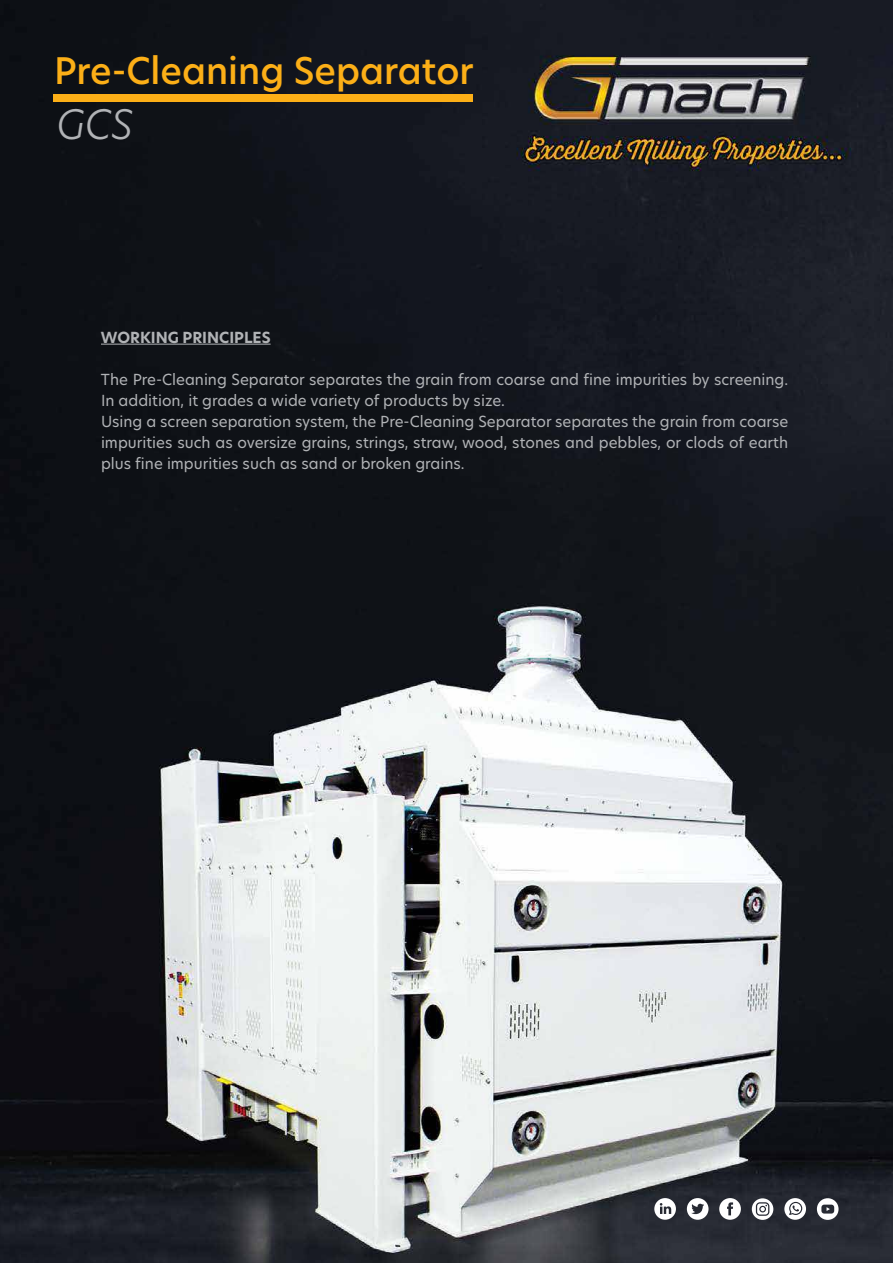
<style>
.page{position:relative;width:893px;height:1263px;background:#fff}
.page>*{position:absolute;margin:0;border:0;box-sizing:border-box;transform-origin:0 0}
.t1{font:italic 300 39.75px "Hero New";color:#b1b3b6}
.t2{font:500 36px "Hero New";color:#fcaf17}
.t3{font:15px/21px "Hero New";color:#b1b3b6}
.t4{font:700 15px "Hero New";color:#b1b3b6}
</style>
<div class="page">
<img style="left:0;top:0;width:893px;height:1263px">
<svg style="left:687px;top:1198px;width:21px;height:22px"></svg>
<svg style="left:719px;top:1198px;width:22px;height:22px"></svg>
<svg style="left:784px;top:1198px;width:22px;height:22px"></svg>
<svg style="left:817px;top:1198px;width:21px;height:22px"></svg>
<svg style="left:752px;top:1198px;width:21px;height:22px"></svg>
<svg style="left:654px;top:1198px;width:22px;height:22px"></svg>
<hr style="left:101px;top:344px;width:170px;height:1px;background:#b1b3b6">
<div style="left:53px;top:95px;width:420px;height:7px;background:#fcaf17"></div>
<h2 class="t2" style="left:54px;top:46px;width:421px">Pre-Cleaning Separator</h2>
<h1 class="t1" style="left:56px;top:97px;width:79px">GCS</h1>
<p class="t4" style="left:101px;top:327px;width:171px">WORKING PRINCIPLES</p>
<p class="t3" style="left:101px;top:368px;width:689px">The Pre-Cleaning Separator separates the grain from coarse and fine impurities by screening.<br>In addition, it grades a wide variety of products by size.<br>Using a screen separation system, the Pre-Cleaning Separator separates the grain from coarse impurities such as oversize grains, strings, straw, wood, stones and pebbles, or clods of earth plus fine impurities such as sand or broken grains.</p>
</div>
